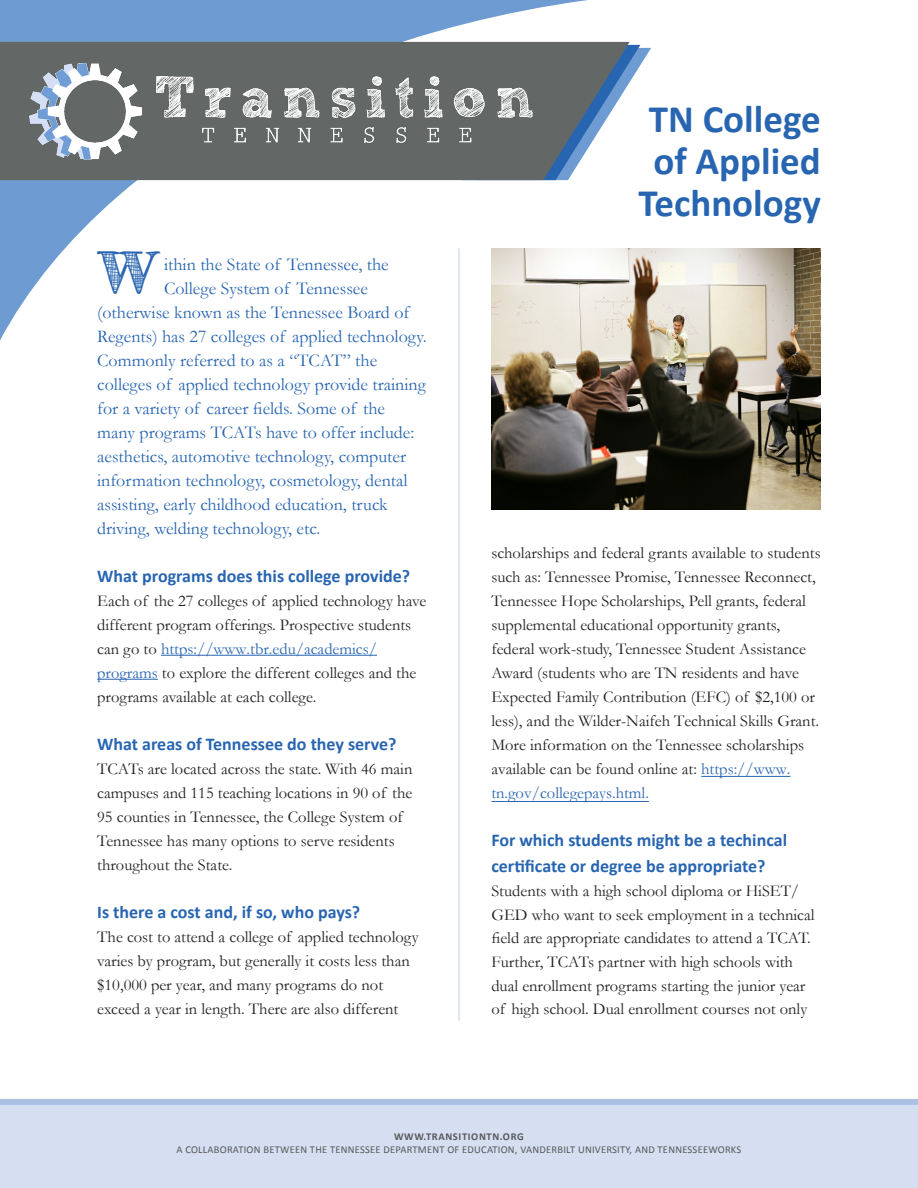
<style>
.page{position:relative;width:918px;height:1188px;background:#fff}
.page>*{position:absolute;margin:0;border:0;box-sizing:border-box;transform-origin:0 0}
.Copy{font:40.35px "Ornistetfb";color:#2865b1}
.t1{font:700 39px/42px "Calibri";color:#2865b1;text-align:center}
.Copy-2{font:18px "Garamond";color:#2865b1}
.Copy-3{font:700 18px/25.8px "Calibri";color:#2865b1}
.Copy-4{font:16.5px/24px "Garamond";color:#231f20}
.t2{font:10.5px "Calibri";letter-spacing:.02em;color:#57585a}
.t3{font:700 10.5px "Calibri";letter-spacing:.06em;color:#57585a}
.s1{color:#2865b1}
</style>
<div class="page">
<div style="left:0;top:1099px;width:918px;height:89px;background:#d5dff1"></div>
<svg style="left:0;top:0;width:640px;height:341px"></svg>
<hr style="left:458px;top:248px;width:2px;height:773px;background:#d5dff1">
<svg style="left:630px;top:45px;width:21px;height:135px"></svg>
<svg style="left:0;top:42px;width:630px;height:138px;background:#717b81"></svg>
<img style="left:6px;top:55px;width:547px;height:109px">
<hr style="left:161px;top:655px;width:216px;height:1px;background:#2865b1">
<hr style="left:97px;top:679px;width:61px;height:1px;background:#2865b1">
<img style="left:491px;top:248px;width:330px;height:261px">
<hr style="left:701px;top:776px;width:89px;height:1px;background:#2865b1">
<hr style="left:491px;top:801px;width:158px;height:1px;background:#2865b1">
<p class="Copy" style="left:97px;top:250px;width:68px">W</p>
<p class="Copy-2" style="left:164px;top:252px;width:226px">ithin the State of Tennessee, the</p>
<p class="Copy-2" style="left:164px;top:276px;width:205px">College System of Tennessee</p>
<p class="Copy-2" style="left:97px;top:300px;width:314px">(otherwise known as the Tennessee Board of</p>
<p class="Copy-2" style="left:97px;top:324px;width:331px">Regents) has 27 colleges of applied technology.</p>
<p class="Copy-2" style="left:97px;top:348px;width:282px">Commonly referred to as a “TCAT” the</p>
<p class="Copy-2" style="left:97px;top:372px;width:330px">colleges of applied technology provide training</p>
<p class="Copy-2" style="left:97px;top:396px;width:289px">for a variety of career fields. Some of the</p>
<p class="Copy-2" style="left:97px;top:420px;width:319px">many programs TCATs have to offer include:</p>
<p class="Copy-2" style="left:97px;top:444px;width:310px">aesthetics, automotive technology, computer</p>
<p class="Copy-2" style="left:97px;top:468px;width:312px">information technology, cosmetology, dental</p>
<p class="Copy-2" style="left:97px;top:492px;width:292px">assisting, early childhood education, truck</p>
<p class="Copy-2" style="left:97px;top:516px;width:225px">driving, welding technology, etc.</p>
<h2 class="Copy-3" style="left:97px;top:562px;width:315px">What programs does this college provide?</h2>
<p class="Copy-4" style="left:97px;top:588px;width:331px">Each of the 27 colleges of applied technology have different program offerings. Prospective students can go to <span class="s1">https://www.tbr.edu/academics/ programs</span> to explore the different colleges and the programs available at each college.</p>
<h2 class="Copy-3" style="left:97px;top:731px;width:301px">What areas of Tennessee do they serve?</h2>
<p class="Copy-4" style="left:97px;top:756px;width:317px">TCATs are located across the state. With 46 main campuses and 115 teaching locations in 90 of the 95 counties in Tennessee, the College System of Tennessee has many options to serve residents throughout the State.</p>
<h2 class="Copy-3" style="left:97px;top:899px;width:265px">Is there a cost and, if so, who pays?</h2>
<p class="Copy-4" style="left:97px;top:924px;width:323px">The cost to attend a college of applied technology varies by program, but generally it costs less than $10,000 per year, and many programs do not exceed a year in length. There are also different</p>
<h1 class="t1" style="left:639px;top:97px;width:184px">TN College of Applied<br>Technology</h1>
<p class="Copy-4" style="left:491px;top:540px;width:331px">scholarships and federal grants available to students such as: Tennessee Promise, Tennessee Reconnect, Tennessee Hope Scholarships, Pell grants, federal supplemental educational opportunity grants, federal work-study, Tennessee Student Assistance Award (students who are TN residents and have Expected Family Contribution (EFC) of $2,100 or less), and the Wilder-Naifeh Technical Skills Grant.<br>More information on the Tennessee scholarships available can be found online at: <span class="s1">https://www. tn.gov/collegepays.html.</span></p>
<p class="Copy-3" style="left:491px;top:827px;width:297px">For which students might be a techincal certificate or degree be appropriate?</p>
<p class="Copy-4" style="left:491px;top:878px;width:325px">Students with a high school diploma or HiSET/ GED who want to seek employment in a technical field are appropriate candidates to attend a TCAT.<br>Further, TCATs partner with high schools with dual enrollment programs starting the junior year of high school. Dual enrollment courses not only</p>
<p class="t3" style="left:394px;top:1130px;width:131px">WWW.TRANSITIONTN.ORG</p>
<p class="t2" style="left:176px;top:1143px;width:566px">A COLLABORATION BETWEEN THE TENNESSEE DEPARTMENT OF EDUCATION, VANDERBILT UNIVERSITY, AND TENNESSEEWORKS</p>
</div>
